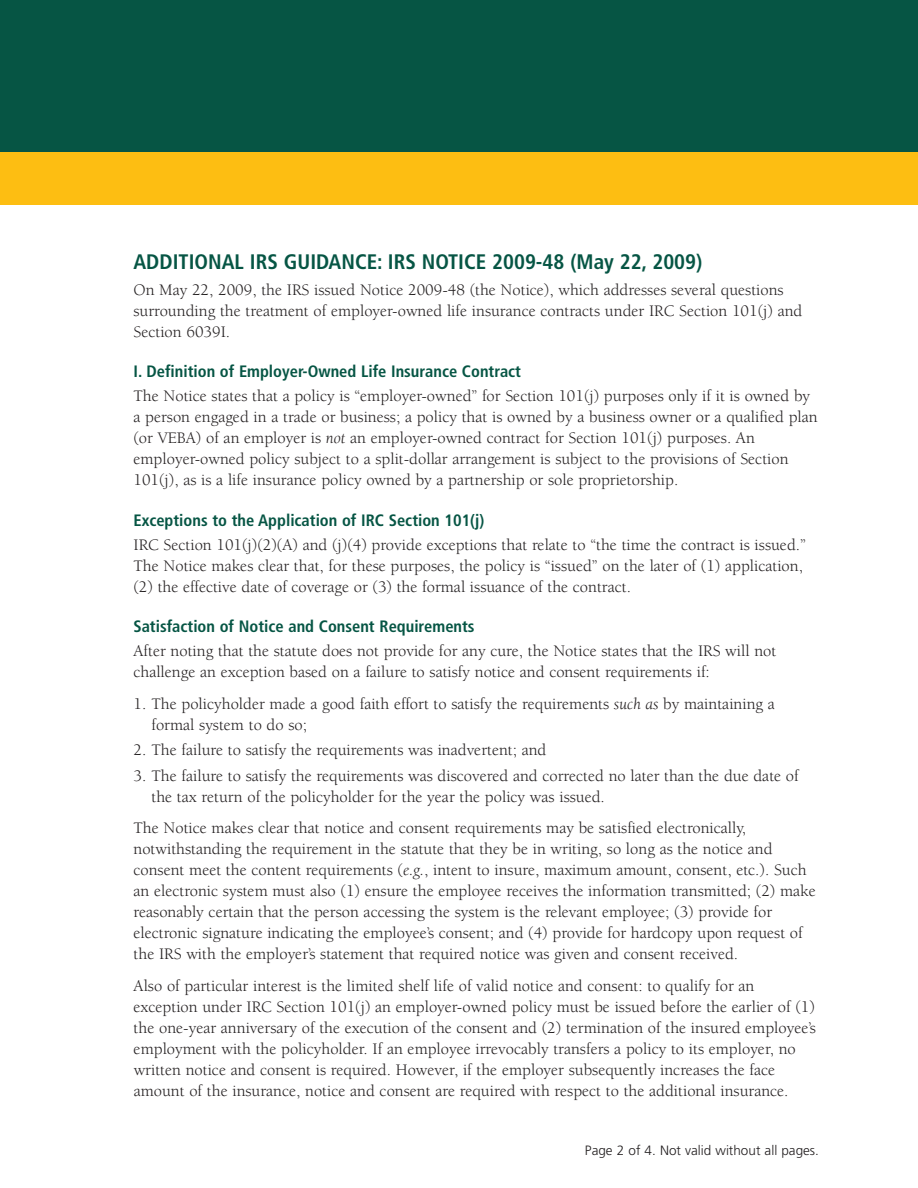
<style>
.page{position:relative;width:918px;height:1188px;background:#fff}
.page>*{position:absolute;margin:0;border:0;box-sizing:border-box;transform-origin:0 0}
.t1{font:700 condensed 21px "Frutiger";color:#065544}
.t2{font:16.5px/21px "Berkeley";color:#231f20}
.t3{font:700 condensed 16.5px "Frutiger";color:#065544}
.t4{font:300 13.5px "Frutiger";color:#231f20}
.s1{font-style:italic}
</style>
<div class="page">
<div style="left:0;top:151px;width:918px;height:54px;background:#fdbe12"></div>
<div style="left:0;top:0;width:918px;height:152px;background:#065544"></div>
<p class="t1" style="left:134px;top:254px;width:570px">ADDITIONAL IRS GUIDANCE: IRS NOTICE 2009-48 (May 22, 2009)</p>
<p class="t2" style="left:133px;top:280px;width:670px">On May 22, 2009, the IRS issued Notice 2009-48 (the Notice), which addresses several questions surrounding the treatment of employer-owned life insurance contracts under IRC Section 101(j) and<br>Section 6039I.</p>
<p class="t3" style="left:133px;top:365px;width:389px">I. Definition of Employer-Owned Life Insurance Contract</p>
<p class="t2" style="left:133px;top:387px;width:686px">The Notice states that a policy is “employer-owned” for Section 101(j) purposes only if it is owned by a person engaged in a trade or business; a policy that is owned by a business owner or a qualified plan (or VEBA) of an employer is <span class="s1">not</span> an employer-owned contract for Section 101(j) purposes. An employer-owned policy subject to a split-dollar arrangement is subject to the provisions of Section 101(j), as is a life insurance policy owned by a partnership or sole proprietorship.</p>
<p class="t3" style="left:133px;top:513px;width:352px">Exceptions to the Application of IRC Section 101(j)</p>
<p class="t2" style="left:133px;top:535px;width:674px">IRC Section 101(j)(2)(A) and (j)(4) provide exceptions that relate to “the time the contract is issued.”<br>The Notice makes clear that, for these purposes, the policy is “issued” on the later of (1) application, (2) the effective date of coverage or (3) the formal issuance of the contract.</p>
<p class="t3" style="left:133px;top:620px;width:343px">Satisfaction of Notice and Consent Requirements</p>
<p class="t2" style="left:133px;top:642px;width:644px">After noting that the statute does not provide for any cure, the Notice states that the IRS will not challenge an exception based on a failure to satisfy notice and consent requirements if:</p>
<p class="t2" style="left:151px;top:694px;width:625px;text-indent:-18px">1. The policyholder made a good faith effort to satisfy the requirements <span class="s1">such as</span> by maintaining a formal system to do so;</p>
<p class="t2" style="left:133px;top:741px;width:415px">2. The failure to satisfy the requirements was inadvertent; and</p>
<p class="t2" style="left:151px;top:766px;width:649px;text-indent:-18px">3. The failure to satisfy the requirements was discovered and corrected no later than the due date of the tax return of the policyholder for the year the policy was issued.</p>
<p class="t2" style="left:133px;top:819px;width:684px">The Notice makes clear that notice and consent requirements may be satisfied electronically, notwithstanding the requirement in the statute that they be in writing, so long as the notice and consent meet the content requirements (<span class="s1">e.g.</span>, intent to insure, maximum amount, consent, etc.). Such an electronic system must also (1) ensure the employee receives the information transmitted; (2) make reasonably certain that the person accessing the system is the relevant employee; (3) provide for electronic signature indicating the employee’s consent; and (4) provide for hardcopy upon request of the IRS with the employer’s statement that required notice was given and consent received.</p>
<p class="t2" style="left:134px;top:976px;width:684px">Also of particular interest is the limited shelf life of valid notice and consent: to qualify for an exception under IRC Section 101(j) an employer-owned policy must be issued before the earlier of (1) the one-year anniversary of the execution of the consent and (2) termination of the insured employee’s employment with the policyholder. If an employee irrevocably transfers a policy to its employer, no written notice and consent is required. However, if the employer subsequently increases the face amount of the insurance, notice and consent are required with respect to the additional insurance.</p>
<p class="t4" style="left:585px;top:1144px;width:236px">Page 2 of 4. Not valid without all pages.</p>
</div>
